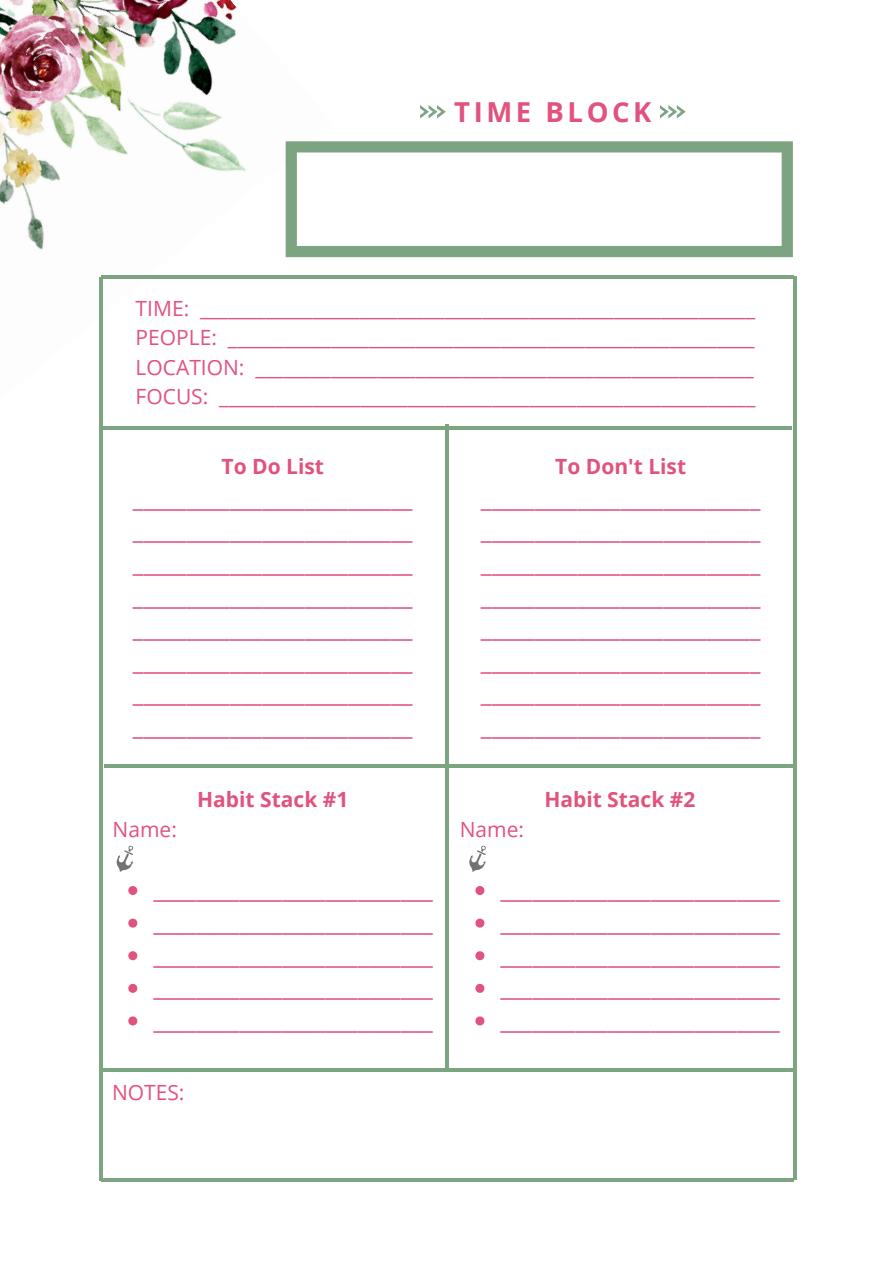
<style>
.page{position:relative;width:893px;height:1264px;background:#fff}
.page>*{position:absolute;margin:0;border:0;box-sizing:border-box;transform-origin:0 0}
.t1{font:700 27.45px "Open Sans";letter-spacing:.13em;color:#e1527d}
.t2{font:24px/32.5px "Open Sans";color:#e1527d;text-align:justify}
.t3{font:21px/29.2px "Open Sans";color:#e1527d;text-align:justify}
.t4{font:700 21px "Open Sans";color:#e1527d}
</style>
<div class="page">
<svg style="left:128px;top:886px;width:9px;height:9px"></svg>
<svg style="left:128px;top:918px;width:9px;height:9px"></svg>
<svg style="left:128px;top:951px;width:9px;height:9px"></svg>
<svg style="left:128px;top:983px;width:9px;height:9px"></svg>
<svg style="left:128px;top:1016px;width:9px;height:9px"></svg>
<img style="left:0;top:0;width:332px;height:509px">
<hr style="left:101px;top:275px;width:692px;height:3px;background:#7da481">
<hr style="left:104px;top:764px;width:692px;height:4px;background:#7da481">
<hr style="left:100px;top:1068px;width:692px;height:3px;background:#7da481">
<hr style="left:103px;top:1178px;width:691px;height:3px;background:#7da481">
<hr style="left:445px;top:424px;width:4px;height:646px;background:#7da481">
<hr style="left:100px;top:277px;width:3px;height:904px;background:#7da481">
<hr style="left:793px;top:276px;width:3px;height:903px;background:#7da481">
<svg style="left:116px;top:845px;width:17px;height:27px"></svg>
<svg style="left:475px;top:886px;width:9px;height:9px"></svg>
<svg style="left:475px;top:918px;width:9px;height:9px"></svg>
<svg style="left:475px;top:951px;width:9px;height:9px"></svg>
<svg style="left:475px;top:983px;width:9px;height:9px"></svg>
<svg style="left:475px;top:1016px;width:9px;height:9px"></svg>
<svg style="left:285px;top:141px;width:507px;height:116px"></svg>
<hr style="left:100px;top:426px;width:691px;height:3px;background:#7da481">
<svg style="left:469px;top:845px;width:17px;height:27px"></svg>
<svg style="left:660px;top:105px;width:25px;height:13px"></svg>
<svg style="left:420px;top:105px;width:26px;height:13px"></svg>
<p class="t1" style="left:454px;top:93px;width:199px">TIME BLOCK</p>
<p class="t3" style="left:136px;top:293px;width:621px">TIME: ___________________________________________________________ PEOPLE: ________________________________________________________ LOCATION: _____________________________________________________ FOCUS: _________________________________________________________</p>
<p class="t4" style="left:221px;top:451px;width:104px">To Do List</p>
<p class="t2" style="left:133px;top:481px;width:281px">__________________________ __________________________ __________________________ __________________________ __________________________ __________________________ __________________________ __________________________</p>
<p class="t4" style="left:555px;top:451px;width:132px">To Don't List</p>
<p class="t2" style="left:481px;top:481px;width:281px">__________________________ __________________________ __________________________ __________________________ __________________________ __________________________ __________________________ __________________________</p>
<p class="t4" style="left:197px;top:784px;width:152px">Habit Stack #1</p>
<p class="t4" style="left:544px;top:784px;width:152px">Habit Stack #2</p>
<p class="t3" style="left:113px;top:813px;width:66px">Name:</p>
<p class="t3" style="left:459px;top:813px;width:66px">Name:</p>
<p class="t2" style="left:153px;top:872px;width:281px">__________________________ __________________________ __________________________ __________________________ __________________________</p>
<p class="t2" style="left:500px;top:872px;width:281px">__________________________ __________________________ __________________________ __________________________ __________________________</p>
<p class="t3" style="left:112px;top:1076px;width:74px">NOTES:</p>
</div>
